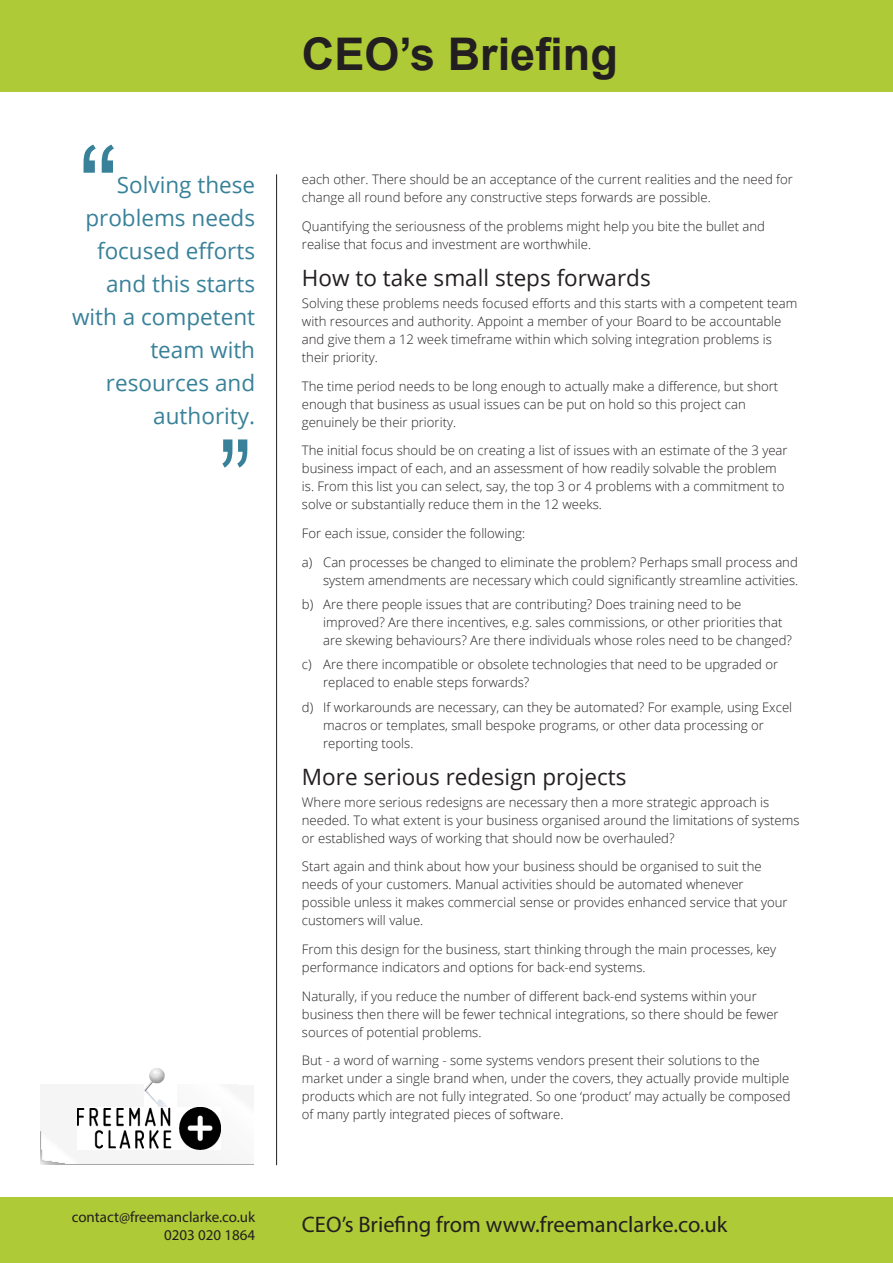
<style>
.page{position:relative;width:893px;height:1263px;background:#fff}
.page>*{position:absolute;margin:0;border:0;box-sizing:border-box;transform-origin:0 0}
.t1{font:120px "Arial";color:#388199}
.t2{font:120px "Arial Narrow";color:#388199}
.t3{font:700 45px "Arial";color:#231f20}
.Pull_quote{font:22.5px/33px "Open Sans";color:#388199;text-align:right}
.Sub_heading{font:22.5px "Open Sans";color:#231f20}
.t4{font:22.5px "Myriad Pro";color:#231f20}
.t5{font:15px/18px "Myriad Pro";color:#231f20;text-align:right}
.body_copy{font:300 13.2px/18px "Open Sans";color:#231f20}
.body_indent{font:300 13.2px/18px "Open Sans";color:#231f20}
</style>
<div class="page">
<div style="left:0;top:0;width:893px;height:91px;background:#aeca36"></div>
<div style="left:0;top:1197px;width:893px;height:66px;background:#aeca36"></div>
<hr style="left:276px;top:174px;width:1px;height:991px;background:#231f20">
<img style="left:41px;top:1107px;width:212px;height:57px">
<img style="left:144px;top:1069px;width:32px;height:39px">
<img style="left:77px;top:1108px;width:144px;height:41px">
<p class="t1" style="left:79px;top:107px;width:41px">“</p>
<p class="Pull_quote" style="left:72px;top:167px;width:185px">Solving these problems needs focused efforts and this starts with a competent team with resources and authority.</p>
<p class="t2" style="left:219px;top:395px;width:34px">”</p>
<h2 class="t3" style="left:302px;top:22px;width:317px">CEO’s Briefing</h2>
<p class="body_copy" style="left:302px;top:170px;width:493px">each other. There should be an acceptance of the current realities and the need for change all round before any constructive steps forwards are possible.</p>
<p class="body_copy" style="left:302px;top:217px;width:465px">Quantifying the seriousness of the problems might help you bite the bullet and realise that focus and investment are worthwhile.</p>
<p class="Sub_heading" style="left:302px;top:262px;width:350px">How to take small steps forwards</p>
<p class="body_copy" style="left:302px;top:294px;width:497px">Solving these problems needs focused efforts and this starts with a competent team with resources and authority. Appoint a member of your Board to be accountable and give them a 12 week timeframe within which solving integration problems is their priority.</p>
<p class="body_copy" style="left:302px;top:376px;width:478px">The time period needs to be long enough to actually make a difference, but short enough that business as usual issues can be put on hold so this project can genuinely be their priority.</p>
<p class="body_copy" style="left:302px;top:441px;width:487px">The initial focus should be on creating a list of issues with an estimate of the 3 year business impact of each, and an assessment of how readily solvable the problem is. From this list you can select, say, the top 3 or 4 problems with a commitment to solve or substantially reduce them in the 12 weeks.</p>
<p class="body_copy" style="left:302px;top:524px;width:225px">For each issue, consider the following:</p>
<p class="body_indent" style="left:302px;top:552px;width:498px;text-align:right">a) Can processes be changed to eliminate the problem? Perhaps small process and system amendments are necessary which could significantly streamline activities.</p>
<p class="body_indent" style="left:323px;top:595px;width:470px;text-indent:-21px">b) Are there people issues that are contributing? Does training need to be improved? Are there incentives, e.g. sales commissions, or other priorities that are skewing behaviours? Are there individuals whose roles need to be changed?</p>
<p class="body_indent" style="left:323px;top:655px;width:457px;text-indent:-21px">c) Are there incompatible or obsolete technologies that need to be upgraded or replaced to enable steps forwards?</p>
<p class="body_indent" style="left:323px;top:698px;width:471px;text-indent:-21px">d) If workarounds are necessary, can they be automated? For example, using Excel macros or templates, small bespoke programs, or other data processing or reporting tools.</p>
<p class="Sub_heading" style="left:302px;top:761px;width:326px">More serious redesign projects</p>
<p class="body_copy" style="left:302px;top:793px;width:499px">Where more serious redesigns are necessary then a more strategic approach is needed. To what extent is your business organised around the limitations of systems or established ways of working that should now be overhauled?</p>
<p class="body_copy" style="left:302px;top:857px;width:487px">Start again and think about how your business should be organised to suit the needs of your customers. Manual activities should be automated whenever possible unless it makes commercial sense or provides enhanced service that your customers will value.</p>
<p class="body_copy" style="left:302px;top:940px;width:476px">From this design for the business, start thinking through the main processes, key performance indicators and options for back-end systems.</p>
<p class="body_copy" style="left:302px;top:986px;width:478px">Naturally, if you reduce the number of different back-end systems within your business then there will be fewer technical integrations, so there should be fewer sources of potential problems.</p>
<p class="body_copy" style="left:302px;top:1051px;width:490px">But - a word of warning - some systems vendors present their solutions to the market under a single brand when, under the covers, they actually provide multiple products which are not fully integrated. So one ‘product’ may actually be composed of many partly integrated pieces of software.</p>
<p class="t5" style="left:72px;top:1207px;width:185px">contact@freemanclarke.co.uk<br>0203 020 1864</p>
<h3 class="t4" style="left:302px;top:1211px;width:427px">CEO’s Briefing from www.freemanclarke.co.uk</h3>
</div>
